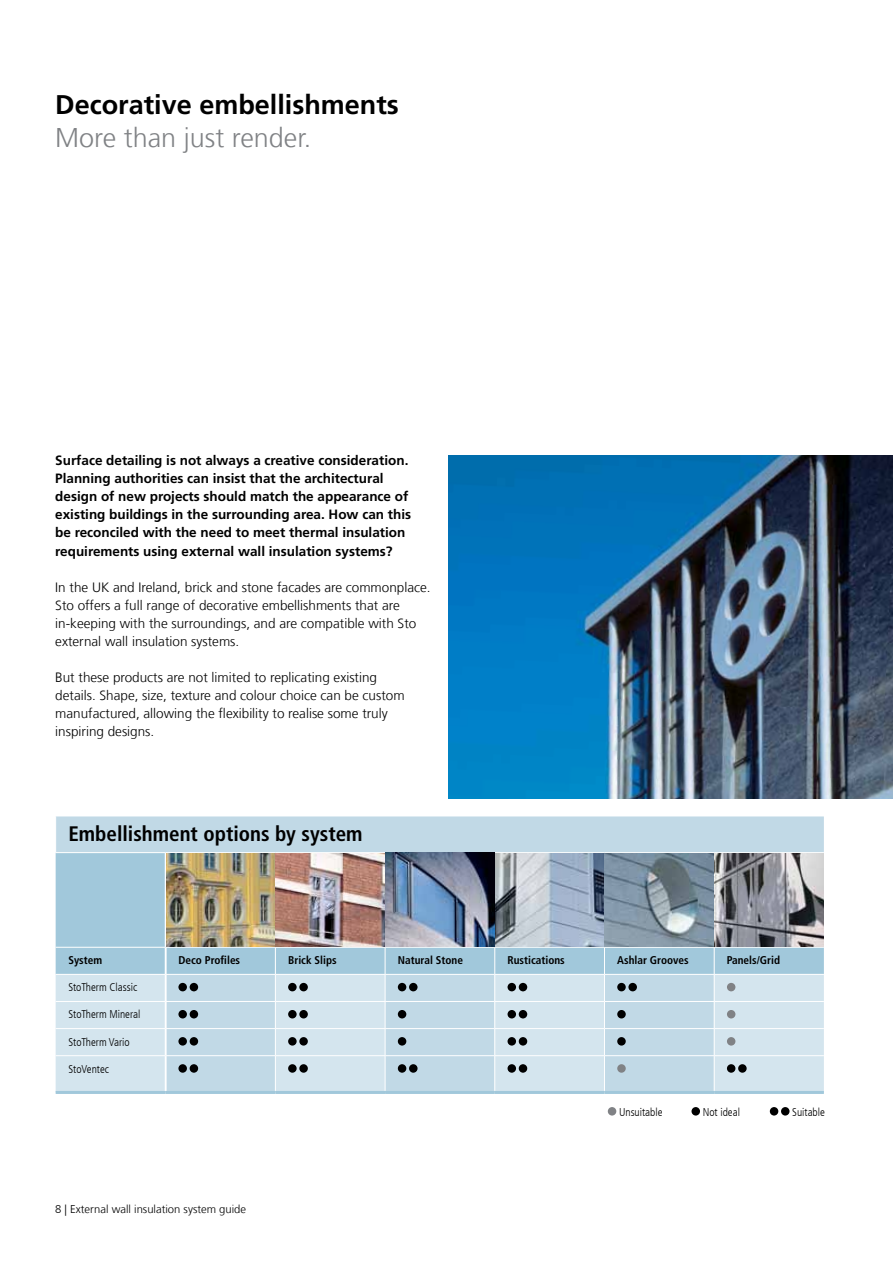
<style>
.page{position:relative;width:893px;height:1263px;background:#fff}
.page>*{position:absolute;margin:0;border:0;box-sizing:border-box;transform-origin:0 0}
.t1{font:700 27px "Sto Frutiger";color:#000}
.t2{font:300 27px "Sto Frutiger";color:#808285}
.t3{font:700 condensed 21px "Sto Frutiger";color:#000}
.t4{font:300 13.5px/18.1px "Sto Frutiger";color:#000}
.t5{font:700 13.5px/18.1px "Sto Frutiger";color:#000}
.t6{font:300 condensed 11.25px "Sto Frutiger";color:#000}
.t7{font:700 condensed 11.25px "Sto Frutiger";color:#000}
.t8{font:300 11.25px "Sto Frutiger";color:#000}
</style>
<div class="page">
<div style="left:56px;top:816px;width:768px;height:36px;background:#c1d9e6"></div>
<div style="left:56px;top:853px;width:768px;height:121px;background:#a1c8db"></div>
<svg style="left:56px;top:975px;width:768px;height:116px;background:#cde0eb"></svg>
<hr style="left:56px;top:947px;width:110px;height:1px;background:#fff">
<hr style="left:56px;top:1001px;width:110px;height:1px;background:#fff">
<hr style="left:56px;top:1028px;width:110px;height:1px;background:#fff">
<hr style="left:56px;top:1055px;width:110px;height:1px;background:#fff">
<hr style="left:165px;top:853px;width:2px;height:94px;background:#fff">
<hr style="left:56px;top:1091px;width:110px;height:3px;background:#a1c8db">
<hr style="left:166px;top:947px;width:109px;height:1px;background:#fff">
<hr style="left:714px;top:947px;width:110px;height:1px;background:#fff">
<hr style="left:166px;top:1001px;width:109px;height:1px;background:#fff">
<hr style="left:714px;top:1001px;width:110px;height:1px;background:#fff">
<hr style="left:166px;top:1028px;width:109px;height:1px;background:#fff">
<hr style="left:714px;top:1028px;width:110px;height:1px;background:#fff">
<svg style="left:275px;top:947px;width:440px;height:144px;background:#c4dbe7"></svg>
<hr style="left:166px;top:1055px;width:109px;height:1px;background:#fff">
<hr style="left:275px;top:1055px;width:110px;height:1px;background:#fff">
<hr style="left:275px;top:1056px;width:1px;height:35px;background:#fff">
<hr style="left:385px;top:1055px;width:110px;height:1px;background:#fff">
<hr style="left:385px;top:1056px;width:1px;height:35px;background:#fff">
<hr style="left:495px;top:1055px;width:109px;height:1px;background:#fff">
<hr style="left:494px;top:1056px;width:1px;height:35px;background:#fff">
<hr style="left:604px;top:1055px;width:110px;height:1px;background:#fff">
<hr style="left:604px;top:1056px;width:1px;height:35px;background:#fff">
<hr style="left:714px;top:1055px;width:110px;height:1px;background:#fff">
<hr style="left:714px;top:1056px;width:1px;height:35px;background:#fff">
<hr style="left:165px;top:948px;width:2px;height:26px;background:#fff">
<hr style="left:165px;top:975px;width:2px;height:26px;background:#fff">
<hr style="left:165px;top:1002px;width:2px;height:26px;background:#fff">
<hr style="left:165px;top:1029px;width:2px;height:26px;background:#fff">
<hr style="left:165px;top:1056px;width:2px;height:35px;background:#fff">
<hr style="left:166px;top:1091px;width:109px;height:3px;background:#a1c8db">
<hr style="left:275px;top:1091px;width:110px;height:3px;background:#a1c8db">
<hr style="left:385px;top:1091px;width:110px;height:3px;background:#a1c8db">
<hr style="left:495px;top:1091px;width:109px;height:3px;background:#a1c8db">
<hr style="left:604px;top:1091px;width:110px;height:3px;background:#a1c8db">
<hr style="left:714px;top:1091px;width:110px;height:3px;background:#a1c8db">
<img style="left:167px;top:853px;width:657px;height:94px">
<div style="left:178px;top:983px;width:9px;height:8px;background:#000;border-radius:50%"></div>
<div style="left:190px;top:983px;width:8px;height:8px;background:#000;border-radius:50%"></div>
<div style="left:288px;top:983px;width:9px;height:8px;background:#000;border-radius:50%"></div>
<div style="left:299px;top:983px;width:9px;height:8px;background:#000;border-radius:50%"></div>
<div style="left:398px;top:983px;width:8px;height:8px;background:#000;border-radius:50%"></div>
<div style="left:409px;top:983px;width:9px;height:8px;background:#000;border-radius:50%"></div>
<div style="left:507px;top:983px;width:9px;height:8px;background:#000;border-radius:50%"></div>
<div style="left:519px;top:983px;width:8px;height:8px;background:#000;border-radius:50%"></div>
<div style="left:617px;top:983px;width:9px;height:8px;background:#000;border-radius:50%"></div>
<div style="left:628px;top:983px;width:9px;height:8px;background:#000;border-radius:50%"></div>
<div style="left:727px;top:983px;width:8px;height:8px;background:#808285;border-radius:50%"></div>
<div style="left:178px;top:1010px;width:9px;height:8px;background:#000;border-radius:50%"></div>
<div style="left:190px;top:1010px;width:8px;height:8px;background:#000;border-radius:50%"></div>
<div style="left:288px;top:1010px;width:9px;height:8px;background:#000;border-radius:50%"></div>
<div style="left:299px;top:1010px;width:9px;height:8px;background:#000;border-radius:50%"></div>
<div style="left:398px;top:1010px;width:8px;height:8px;background:#000;border-radius:50%"></div>
<div style="left:507px;top:1010px;width:9px;height:8px;background:#000;border-radius:50%"></div>
<div style="left:519px;top:1010px;width:8px;height:8px;background:#000;border-radius:50%"></div>
<div style="left:617px;top:1010px;width:9px;height:8px;background:#000;border-radius:50%"></div>
<div style="left:727px;top:1010px;width:8px;height:8px;background:#808285;border-radius:50%"></div>
<div style="left:178px;top:1037px;width:9px;height:8px;background:#000;border-radius:50%"></div>
<div style="left:190px;top:1037px;width:8px;height:8px;background:#000;border-radius:50%"></div>
<div style="left:288px;top:1037px;width:9px;height:8px;background:#000;border-radius:50%"></div>
<div style="left:299px;top:1037px;width:9px;height:8px;background:#000;border-radius:50%"></div>
<div style="left:398px;top:1037px;width:8px;height:8px;background:#000;border-radius:50%"></div>
<div style="left:507px;top:1037px;width:9px;height:8px;background:#000;border-radius:50%"></div>
<div style="left:519px;top:1037px;width:8px;height:8px;background:#000;border-radius:50%"></div>
<div style="left:617px;top:1037px;width:9px;height:8px;background:#000;border-radius:50%"></div>
<div style="left:727px;top:1037px;width:8px;height:8px;background:#808285;border-radius:50%"></div>
<div style="left:178px;top:1064px;width:9px;height:9px;background:#000;border-radius:50%"></div>
<div style="left:190px;top:1064px;width:8px;height:9px;background:#000;border-radius:50%"></div>
<div style="left:288px;top:1064px;width:9px;height:9px;background:#000;border-radius:50%"></div>
<div style="left:299px;top:1064px;width:9px;height:9px;background:#000;border-radius:50%"></div>
<div style="left:398px;top:1064px;width:8px;height:9px;background:#000;border-radius:50%"></div>
<div style="left:409px;top:1064px;width:9px;height:9px;background:#000;border-radius:50%"></div>
<div style="left:507px;top:1064px;width:9px;height:9px;background:#000;border-radius:50%"></div>
<div style="left:519px;top:1064px;width:8px;height:9px;background:#000;border-radius:50%"></div>
<div style="left:617px;top:1064px;width:9px;height:9px;background:#808285;border-radius:50%"></div>
<div style="left:727px;top:1064px;width:8px;height:9px;background:#000;border-radius:50%"></div>
<div style="left:738px;top:1064px;width:9px;height:9px;background:#000;border-radius:50%"></div>
<img style="left:449px;top:455px;width:444px;height:343px">
<div style="left:608px;top:1107px;width:8px;height:8px;background:#808285;border-radius:50%"></div>
<div style="left:691px;top:1107px;width:9px;height:8px;background:#000;border-radius:50%"></div>
<div style="left:770px;top:1107px;width:8px;height:8px;background:#000;border-radius:50%"></div>
<div style="left:781px;top:1107px;width:8px;height:8px;background:#000;border-radius:50%"></div>
<h1 class="t1" style="left:55px;top:89px;width:345px">Decorative embellishments</h1>
<h1 class="t2" style="left:55px;top:122px;width:258px">More than just render.</h1>
<p class="t5" style="left:55px;top:451px;width:357px">Surface detailing is not always a creative consideration.<br>Planning authorities can insist that the architectural design of new projects should match the appearance of existing buildings in the surrounding area. How can this be reconciled with the need to meet thermal insulation requirements using external wall insulation systems?</p>
<p class="t4" style="left:55px;top:578px;width:377px">In the UK and Ireland, brick and stone facades are commonplace.<br>Sto offers a full range of decorative embellishments that are in-keeping with the surroundings, and are compatible with Sto external wall insulation systems.</p>
<p class="t4" style="left:55px;top:668px;width:351px">But these products are not limited to replicating existing details. Shape, size, texture and colour choice can be custom manufactured, allowing the flexibility to realise some truly inspiring designs.</p>
<h2 class="t3" style="left:68px;top:821px;width:296px">Embellishment options by system</h2>
<p class="t7" style="left:68px;top:954px;width:35px">System</p>
<p class="t7" style="left:178px;top:954px;width:63px">Deco Profiles</p>
<p class="t7" style="left:288px;top:954px;width:50px">Brick Slips</p>
<p class="t7" style="left:398px;top:954px;width:67px">Natural Stone</p>
<p class="t7" style="left:507px;top:954px;width:59px">Rustications</p>
<p class="t7" style="left:617px;top:954px;width:73px">Ashlar Grooves</p>
<p class="t7" style="left:727px;top:954px;width:55px">Panels/Grid</p>
<p class="t6" style="left:68px;top:981px;width:70px">StoTherm Classic</p>
<p class="t6" style="left:68px;top:1008px;width:73px">StoTherm Mineral</p>
<p class="t6" style="left:68px;top:1035px;width:63px">StoTherm Vario</p>
<p class="t6" style="left:68px;top:1062px;width:42px">StoVentec</p>
<p class="t8" style="left:55px;top:1202px;width:192px">8 | External wall insulation system guide</p>
<p class="t6" style="left:619px;top:1105px;width:45px">Unsuitable</p>
<p class="t6" style="left:703px;top:1105px;width:39px">Not ideal</p>
<p class="t6" style="left:792px;top:1105px;width:34px">Suitable</p>
</div>
